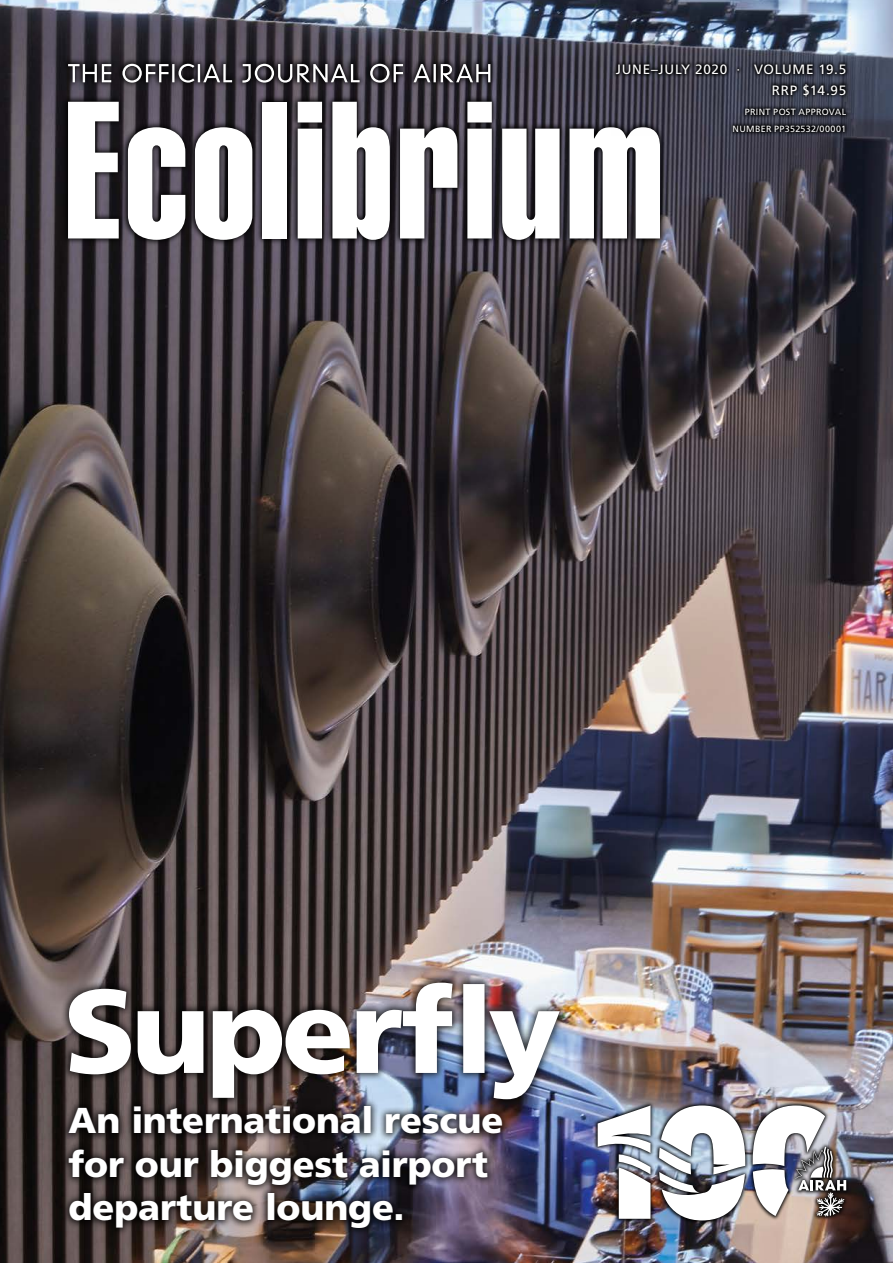
<style>
.page{position:relative;width:893px;height:1263px;background:#fff}
.page>*{position:absolute;margin:0;border:0;box-sizing:border-box;transform-origin:0 0}
.t1{font:900 118.5px "Frutiger LT Std";letter-spacing:-.035em;color:#fff}
.t2{font:900 36px/43.5px "Frutiger LT Std";letter-spacing:-.005em;color:#fff}
.t3{font:13.5px/20.7px "Frutiger LT Std";letter-spacing:.055em;color:#fff;text-align:right}
.t4{font:9px/16.5px "Frutiger LT Std";letter-spacing:.035em;color:#fff;text-align:right}
</style>
<div class="page">
<img style="left:0;top:0;width:893px;height:1263px">
<div style="left:61px;top:973px;width:507px;height:264px;background:#000;opacity:.75"></div>
<img style="left:593px;top:1101px;width:258px;height:123px">
<img style="left:598px;top:1105px;width:52px;height:114px">
<img style="left:659px;top:1105px;width:86px;height:115px">
<img style="left:753px;top:1105px;width:93px;height:111px">
<svg style="left:61px;top:57px;width:606px;height:189px;background:#3c3841"></svg>
<svg style="left:68px;top:102px;width:51px;height:136px"></svg>
<svg style="left:128px;top:127px;width:57px;height:113px"></svg>
<svg style="left:195px;top:127px;width:57px;height:113px"></svg>
<div style="left:263px;top:102px;width:24px;height:136px;background:#fff"></div>
<svg style="left:298px;top:102px;width:24px;height:136px"></svg>
<svg style="left:332px;top:102px;width:58px;height:138px"></svg>
<svg style="left:400px;top:127px;width:57px;height:111px"></svg>
<svg style="left:467px;top:102px;width:25px;height:136px"></svg>
<svg style="left:502px;top:129px;width:58px;height:111px"></svg>
<svg style="left:570px;top:127px;width:90px;height:111px"></svg>
<svg style="left:68px;top:64px;width:422px;height:19px"></svg>
<svg style="left:611px;top:60px;width:240px;height:76px;background:#383844"></svg>
<p class="t3" style="left:616px;top:59px;width:232px">JUNE–JULY 2020 · VOLUME 19.5<br>RRP $14.95</p>
<p class="t4" style="left:733px;top:104px;width:115px">PRINT POST APPROVAL<br>NUMBER PP352532/00001</p>
<h1 class="t1" style="left:64px;top:960px;width:498px">Superfly</h1>
<p class="t2" style="left:69px;top:1099px;width:436px">An international rescue for our biggest airport departure lounge.</p>
</div>
